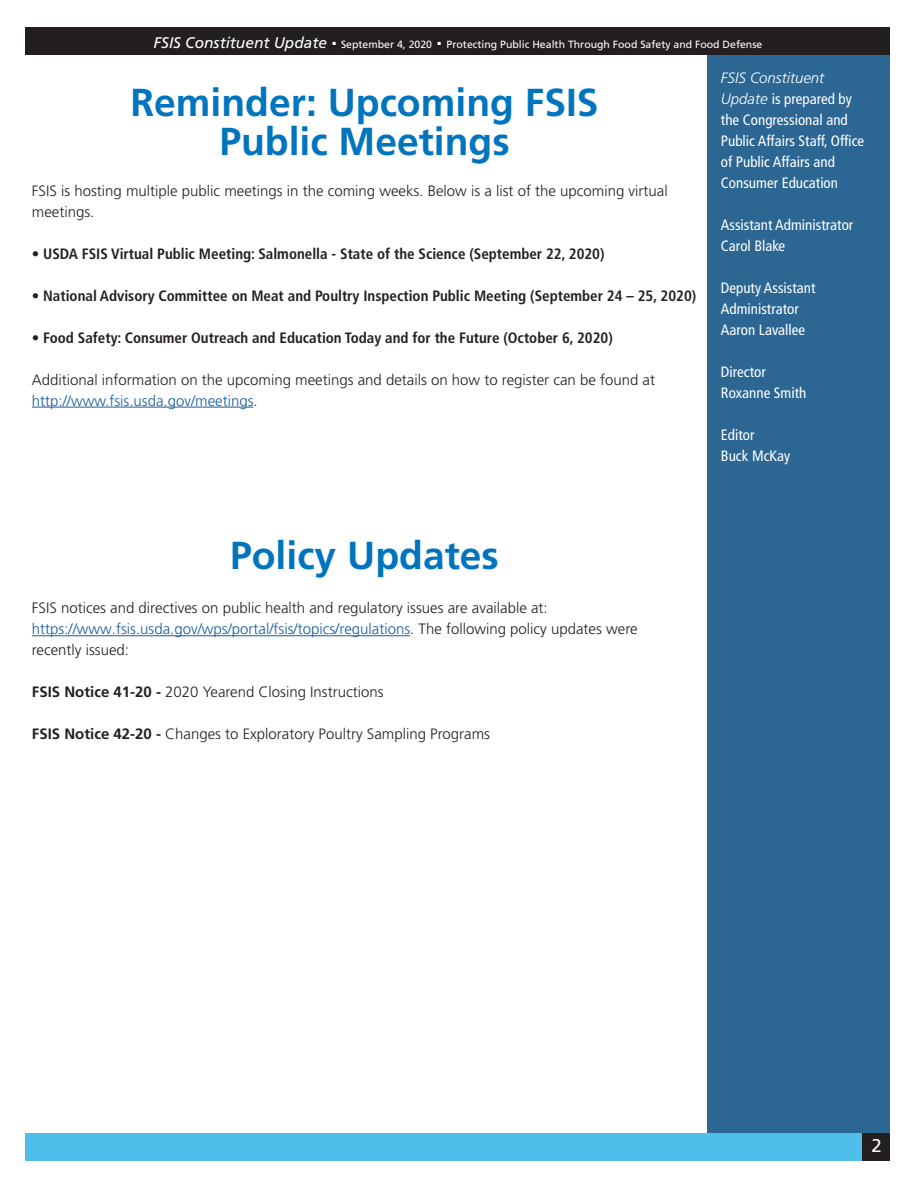
<style>
.page{position:relative;width:918px;height:1188px;background:#fff}
.page>*{position:absolute;margin:0;border:0;box-sizing:border-box;transform-origin:0 0}
.t1{font:700 39px/39px "Frutiger LT Std";color:#0075bd;text-align:center}
.t2{font:27.45px "Frutiger LT Std";color:#fff}
.t3{font:18.45px "Frutiger LT Std";color:#fff}
.t4{font:italic 15.45px "Frutiger LT Std";color:#fff}
.t5{font:300 15px/21px "Frutiger LT Std";color:#231f20}
.t6{font:700 condensed 15px "Frutiger LT Std";color:#231f20}
.t7{font:condensed 15px/21px "Frutiger LT Std";color:#fff}
.t8{font:10.5px "Frutiger LT Std";color:#fff}
.s1{color:#175d9e}
.s2{font-weight:300;font-style:italic;font-stretch:normal}
.s3{font-weight:700}
</style>
<div class="page">
<div style="left:707px;top:30px;width:183px;height:1106px;background:#2c6693"></div>
<hr style="left:32px;top:407px;width:222px;height:1px;background:#175d9e">
<hr style="left:32px;top:635px;width:378px;height:1px;background:#175d9e">
<div style="left:26px;top:27px;width:864px;height:28px;background:#231f20"></div>
<div style="left:26px;top:1133px;width:864px;height:28px;background:#50beeb"></div>
<div style="left:862px;top:1133px;width:28px;height:28px;background:#231f20"></div>
<p class="t4" style="left:154px;top:33px;width:186px">FSIS Constituent Update <sup>.</sup></p>
<p class="t8" style="left:341px;top:38px;width:93px">September 4, 2020</p>
<p class="t2" style="left:436px;top:19px;width:9px">.</p>
<p class="t8" style="left:447px;top:38px;width:317px">Protecting Public Health Through Food Safety and Food Defense</p>
<h1 class="t1" style="left:130px;top:83px;width:470px">Reminder: Upcoming FSIS<br>Public Meetings</h1>
<p class="t5" style="left:32px;top:180px;width:637px">FSIS is hosting multiple public meetings in the coming weeks. Below is a list of the upcoming virtual meetings.</p>
<p class="t6" style="left:32px;top:244px;width:574px">• USDA FSIS Virtual Public Meeting: Salmonella - State of the Science (September 22, 2020)</p>
<p class="t6" style="left:32px;top:286px;width:666px">• National Advisory Committee on Meat and Poultry Inspection Public Meeting (September 24 – 25, 2020)</p>
<p class="t6" style="left:32px;top:328px;width:582px">• Food Safety: Consumer Outreach and Education Today and for the Future (October 6, 2020)</p>
<p class="t5" style="left:32px;top:369px;width:625px">Additional information on the upcoming meetings and details on how to register can be found at <span class="s1">http://www.fsis.usda.gov/meetings</span>.</p>
<p class="t7" style="left:721px;top:68px;width:145px"><span class="s2">FSIS Constituent<br>Update</span> is prepared by the Congressional and<br>Public Affairs Staff, Offce of Public Affairs and<br>Consumer Education</p>
<p class="t7" style="left:721px;top:215px;width:134px">Assistant Administrator<br>Carol Blake</p>
<p class="t7" style="left:721px;top:278px;width:96px">Deputy Assistant<br>Administrator<br>Aaron Lavallee</p>
<p class="t7" style="left:721px;top:362px;width:87px">Director<br>Roxanne Smith</p>
<p class="t7" style="left:721px;top:425px;width:71px">Editor<br>Buck McKay</p>
<h1 class="t1" style="left:230px;top:536px;width:270px">Policy Updates</h1>
<p class="t5" style="left:32px;top:597px;width:607px">FSIS notices and directives on public health and regulatory issues are available at: <span class="s1">https://www.fsis.usda.gov/wps/portal/fsis/topics/regulations</span>. The following policy updates were recently issued:</p>
<p class="t5" style="left:32px;top:681px;width:353px"><span class="s3">FSIS Notice 41-20 -</span> 2020 Yearend Closing Instructions</p>
<p class="t5" style="left:32px;top:723px;width:460px"><span class="s3">FSIS Notice 42-20 -</span> Changes to Exploratory Poultry Sampling Programs</p>
<p class="t3" style="left:872px;top:1134px;width:12px">2</p>
</div>
